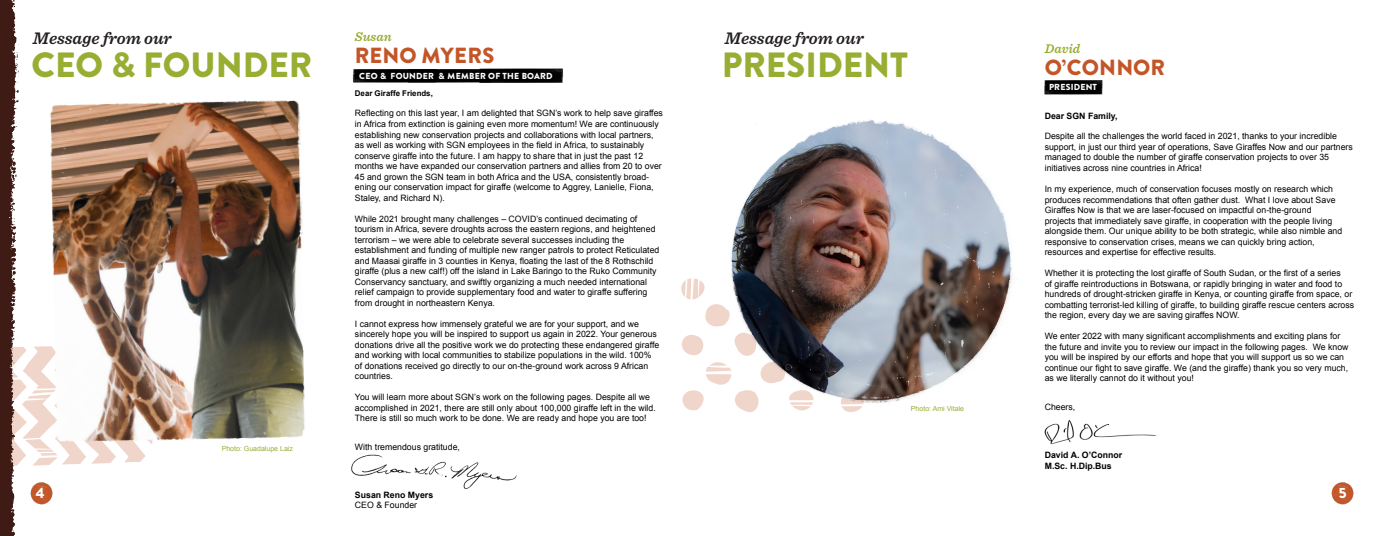
<style>
.page{position:relative;width:1386px;height:536px;background:#fff}
.page>*{position:absolute;margin:0;border:0;box-sizing:border-box;transform-origin:0 0}
.t1{font:900 35px "Brandon Grotesque";color:#97ae33}
.t2{font:900 21.88px "Brandon Grotesque";letter-spacing:.005em;color:#c35628}
.t3{font:italic 600 17.5px "Sentinel";color:#231f20}
.t4{font:900 14.79px "Brandon Grotesque";color:#fff}
.t5{font:italic 600 13.12px "Sentinel";color:#97ae33}
.t6{font:8.75px/10.5px "Arial";color:#010101}
.t7{font:700 8.75px "Arial";color:#010101}
.t8{font:900 8.75px "Brandon Grotesque";letter-spacing:.02em;color:#fff}
.t9{font:700 7.88px "Arial";color:#010101}
.t10{font:7px "Arial";color:#97ae33}
</style>
<div class="page">
<img style="left:1044px;top:420px;width:112px;height:25px">
<img style="left:351px;top:454px;width:166px;height:35px">
<img style="left:438px;top:69px;width:40px;height:14px">
<img style="left:352px;top:69px;width:86px;height:14px">
<img style="left:478px;top:68px;width:85px;height:15px">
<img style="left:153px;top:100px;width:152px;height:341px">
<svg style="left:0;top:0;width:153px;height:536px"></svg>
<img style="left:30px;top:481px;width:23px;height:24px">
<svg style="left:681px;top:278px;width:33px;height:133px"></svg>
<img style="left:1044px;top:80px;width:59px;height:15px">
<img style="left:1331px;top:482px;width:23px;height:23px">
<img style="left:714px;top:119px;width:298px;height:293px">
<p class="t3" style="left:33px;top:24px;width:141px">Message from our</p>
<p class="t3" style="left:725px;top:24px;width:141px">Message from our</p>
<p class="t5" style="left:355px;top:27px;width:38px">Susan</p>
<p class="t2" style="left:355px;top:40px;width:141px">RENO MYERS</p>
<p class="t8" style="left:359px;top:70px;width:195px">CEO &amp; FOUNDER &amp; MEMBER OF THE BOARD</p>
<p class="t9" style="left:355px;top:88px;width:79px">Dear Giraffe Friends,</p>
<p class="t6" style="left:355px;top:108px;width:310px">Reflecting on this last year, I am delighted that SGN’s work to help save giraffes in Africa from extinction is gaining even more momentum! We are continuously establishing new conservation projects and collaborations with local partners, as well as working with SGN employees in the field in Africa, to sustainably conserve giraffe into the future. I am happy to share that in just the past 12 months we have expanded our conservation partners and allies from 20 to over 45 and grown the SGN team in both Africa and the USA, consistently broad&shy;ening our conservation impact for giraffe (welcome to Aggrey, Lanielle, Fiona, Staley, and Richard N).</p>
<p class="t6" style="left:355px;top:213px;width:302px">While 2021 brought many challenges – COVID’s continued decimating of tourism in Africa, severe droughts across the eastern regions, and heightened terrorism – we were able to celebrate several successes including the</p>
<p class="t6" style="left:355px;top:245px;width:306px">establishment and funding of multiple new ranger patrols to protect Reticulated and Maasai giraffe in 3 counties in Kenya, floating the last of the 8 Rothschild giraffe (plus a new calf!) off the island in Lake Baringo to the Ruko Community</p>
<p class="t6" style="left:355px;top:276px;width:294px">Conservancy sanctuary, and swiftly organizing a much needed international</p>
<p class="t6" style="left:355px;top:287px;width:294px">relief campaign to provide supplementary food and water to giraffe suffering from drought in northeastern Kenya.</p>
<p class="t6" style="left:355px;top:318px;width:306px">I cannot express how immensely grateful we are for your support, and we sincerely hope you will be inspired to support us again in 2022. Your generous donations drive all the positive work we do protecting these endangered giraffe and working with local communities to stabilize populations in the wild. 100% of donations received go directly to our on-the-ground work across 9 African countries.</p>
<p class="t6" style="left:355px;top:392px;width:302px">You will learn more about SGN’s work on the following pages. Despite all we accomplished in 2021, there are still only about 100,000 giraffe left in the wild.<br>There is still so much work to be done. We are ready and hope you are too!</p>
<p class="t6" style="left:355px;top:442px;width:107px">With tremendous gratitude,</p>
<p class="t7" style="left:355px;top:489px;width:80px">Susan Reno Myers</p>
<p class="t6" style="left:355px;top:499px;width:64px">CEO &amp; Founder</p>
<p class="t1" style="left:32px;top:40px;width:282px">CEO &amp; FOUNDER</p>
<p class="t1" style="left:722px;top:40px;width:188px">PRESIDENT</p>
<p class="t10" style="left:911px;top:403px;width:55px">Photo: Ami Vitale</p>
<p class="t10" style="left:222px;top:443px;width:73px">Photo: Guadalupe Laiz</p>
<p class="t4" style="left:36px;top:482px;width:10px">4</p>
<p class="t5" style="left:1045px;top:38px;width:37px">David</p>
<p class="t2" style="left:1045px;top:52px;width:122px">O’CONNOR</p>
<p class="t8" style="left:1049px;top:81px;width:50px">PRESIDENT</p>
<p class="t7" style="left:1045px;top:110px;width:74px">Dear SGN Family,</p>
<p class="t6" style="left:1045px;top:131px;width:310px">Despite all the challenges the world faced in 2021, thanks to your incredible support, in just our third year of operations, Save Giraffes Now and our partners managed to double the number of giraffe conservation projects to over 35</p>
<p class="t6" style="left:1045px;top:163px;width:159px">initiatives across nine countries in Africa!</p>
<p class="t6" style="left:1045px;top:184px;width:290px">In my experience, much of conservation focuses mostly on research which</p>
<p class="t6" style="left:1045px;top:194px;width:292px">produces recommendations that often gather dust. What I love about Save<br>Giraffes Now is that we are laser-focused on impactful on-the-ground</p>
<p class="t6" style="left:1045px;top:215px;width:299px">projects that immediately save giraffe, in cooperation with the people living alongside them. Our unique ability to be both strategic, while also nimble and responsive to conservation crises, means we can quickly bring action,</p>
<p class="t6" style="left:1045px;top:247px;width:173px">resources and expertise for effective results.</p>
<p class="t6" style="left:1045px;top:268px;width:311px">Whether it is protecting the lost giraffe of South Sudan, or the first of a series<br>of giraffe reintroductions in Botswana, or rapidly bringing in water and food to hundreds of drought-stricken giraffe in Kenya, or counting giraffe from space, or combatting terrorist-led killing of giraffe, to building giraffe rescue centers across the region, every day we are saving giraffes NOW.</p>
<p class="t6" style="left:1045px;top:331px;width:305px">We enter 2022 with many significant accomplishments and exciting plans for the future and invite you to review our impact in the following pages. We know you will be inspired by our efforts and hope that you will support us so we can continue our fight to save giraffe. We (and the giraffe) thank you so very much, as we literally cannot do it without you!</p>
<p class="t6" style="left:1045px;top:401px;width:32px">Cheers,</p>
<p class="t7" style="left:1045px;top:449px;width:79px">David A. O’Connor</p>
<p class="t7" style="left:1045px;top:459px;width:69px">M.Sc. H.Dip.Bus</p>
<p class="t4" style="left:1339px;top:482px;width:9px">5</p>
</div>
